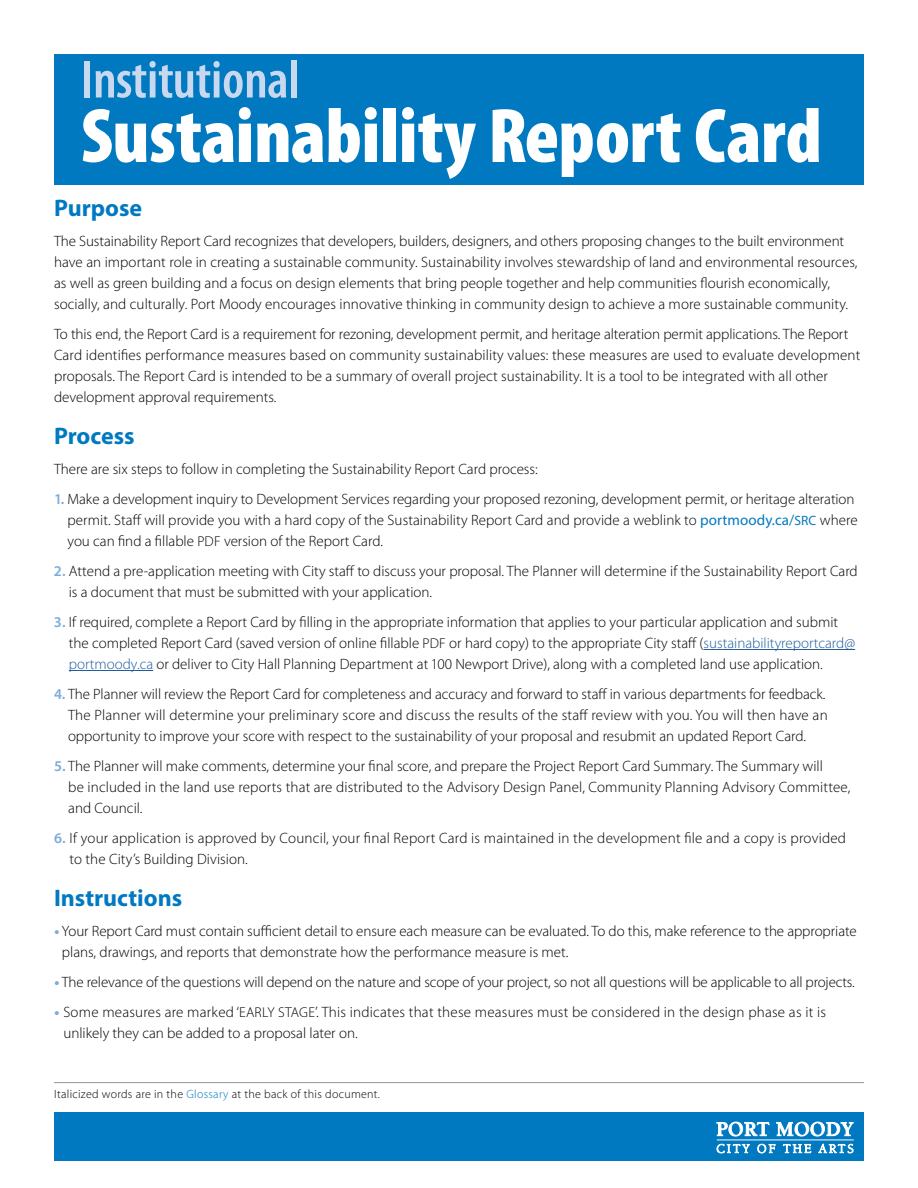
<style>
.page{position:relative;width:918px;height:1188px;background:#fff}
.page>*{position:absolute;margin:0;border:0;box-sizing:border-box;transform-origin:0 0}
.t1{font:900 condensed 78px "Myriad Pro";letter-spacing:-.005em;color:#fff}
.t2{font:600 condensed 54px "Myriad Pro";color:#c7d8ef}
.t3{font:700 24px "Myriad Pro";color:#0079c1}
.t4{font:300 15px/21px "Myriad Pro";color:#000}
.t5{font:300 12px "Myriad Pro";letter-spacing:.025em;color:#000}
.s1{font-weight:600;color:#7cacdc}
.s2{font-weight:400;color:#0079c1}
.s3{font-weight:400;font-size:13.5px;color:#0079c1}
.s4{font-size:14.25px}
.s5{color:#215e9e}
.s6{font-size:22.5px;color:#7cacdc}
.s7{color:#0079c1}
</style>
<div class="page">
<hr style="left:704px;top:649px;width:151px;height:1px;background:#215e9e">
<hr style="left:69px;top:670px;width:84px;height:1px;background:#215e9e">
<div style="left:54px;top:1113px;width:810px;height:48px;background:#0079c1"></div>
<svg style="left:717px;top:1144px;width:33px;height:9px"></svg>
<svg style="left:757px;top:1144px;width:19px;height:9px"></svg>
<svg style="left:783px;top:1144px;width:28px;height:9px"></svg>
<svg style="left:818px;top:1144px;width:36px;height:9px"></svg>
<svg style="left:717px;top:1122px;width:53px;height:14px"></svg>
<svg style="left:776px;top:1122px;width:78px;height:14px"></svg>
<hr style="left:717px;top:1140px;width:137px;height:1px;background:#fff">
<div style="left:54px;top:54px;width:810px;height:130px;background:#0079c1"></div>
<hr style="left:54px;top:1082px;width:810px;height:1px;background:#939598">
<h2 class="t2" style="left:81px;top:50px;width:220px">Institutional</h2>
<h1 class="t1" style="left:81px;top:93px;width:742px">Sustainability Report Card</h1>
<h3 class="t3" style="left:54px;top:192px;width:90px">Purpose</h3>
<p class="t4" style="left:54px;top:231px;width:805px">The Sustainability Report Card recognizes that developers, builders, designers, and others proposing changes to the built environment have an important role in creating a sustainable community. Sustainability involves stewardship of land and environmental resources, as well as green building and a focus on design elements that bring people together and help communities flourish economically, socially, and culturally. Port Moody encourages innovative thinking in community design to achieve a more sustainable community.</p>
<p class="t4" style="left:54px;top:324px;width:808px">To this end, the Report Card is a requirement for rezoning, development permit, and heritage alteration permit applications. The Report Card identifies performance measures based on community sustainability values: these measures are used to evaluate development proposals. The Report Card is intended to be a summary of overall project sustainability. It is a tool to be integrated with all other development approval requirements.</p>
<h3 class="t3" style="left:54px;top:420px;width:82px">Process</h3>
<p class="t4" style="left:54px;top:459px;width:485px">There are six steps to follow in completing the Sustainability Report Card process:</p>
<p class="t4" style="left:68px;top:489px;width:792px;text-indent:-14px"><span class="s1">1.</span> Make a development inquiry to Development Services regarding your proposed rezoning, development permit, or heritage alteration permit. Staff will provide you with a hard copy of the Sustainability Report Card and provide a weblink to <span class="s2">portmoody.ca/</span><span class="s3">SRC</span> where you can find a fillable <span class="s4">PDF</span> version of the Report Card.</p>
<p class="t4" style="left:69px;top:561px;width:790px;text-indent:-15px"><span class="s1">2.</span> Attend a pre-application meeting with City staff to discuss your proposal. The Planner will determine if the Sustainability Report Card is a document that must be submitted with your application.</p>
<p class="t4" style="left:69px;top:612px;width:788px;text-indent:-15px"><span class="s1">3.</span> If required, complete a Report Card by filling in the appropriate information that applies to your particular application and submit the completed Report Card (saved version of online fillable <span class="s4">PDF</span> or hard copy) to the appropriate City staff (<span class="s5">sustainabilityreportcard@ portmoody.ca</span> or deliver to City Hall Planning Department at 100 Newport Drive), along with a completed land use application.</p>
<p class="t4" style="left:68px;top:684px;width:761px;text-indent:-14px"><span class="s1">4.</span> The Planner will review the Report Card for completeness and accuracy and forward to staff in various departments for feedback.<br>The Planner will determine your preliminary score and discuss the results of the staff review with you. You will then have an opportunity to improve your score with respect to the sustainability of your proposal and resubmit an updated Report Card.</p>
<p class="t4" style="left:68px;top:756px;width:784px;text-indent:-14px"><span class="s1">5.</span> The Planner will make comments, determine your final score, and prepare the Project Report Card Summary. The Summary will<br>be included in the land use reports that are distributed to the Advisory Design Panel, Community Planning Advisory Committee, and Council.</p>
<p class="t4" style="left:70px;top:828px;width:778px;text-indent:-16px"><span class="s1">6.</span> If your application is approved by Council, your final Report Card is maintained in the development file and a copy is provided to the City’s Building Division.</p>
<h3 class="t3" style="left:54px;top:882px;width:130px">Instructions</h3>
<p class="t4" style="left:62px;top:921px;width:796px;text-indent:-8px"><span class="s6">•</span> Your Report Card must contain sufficient detail to ensure each measure can be evaluated. To do this, make reference to the appropriate plans, drawings, and reports that demonstrate how the performance measure is met.</p>
<p class="t4" style="left:54px;top:972px;width:802px"><span class="s6">•</span> The relevance of the questions will depend on the nature and scope of your project, so not all questions will be applicable to all projects.</p>
<p class="t4" style="left:63px;top:1002px;width:764px;text-indent:-9px"><span class="s6">•</span> Some measures are marked ‘<span class="s4">EARLY STAGE</span>’. This indicates that these measures must be considered in the design phase as it is unlikely they can be added to a proposal later on.</p>
<p class="t5" style="left:54px;top:1087px;width:328px">Italicized words are in the <span class="s7">Glossary</span> at the back of this document.</p>
</div>
